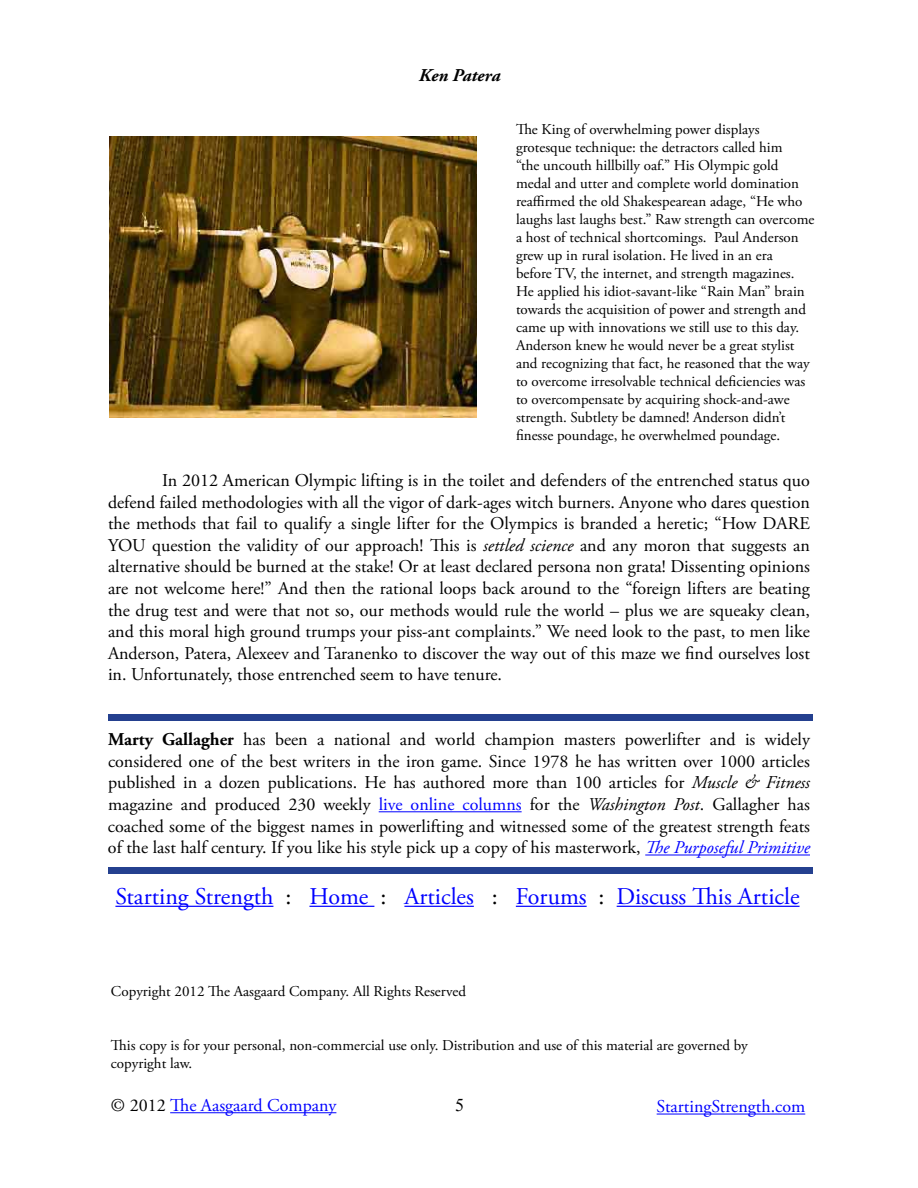
<style>
.page{position:relative;width:918px;height:1188px;background:#fff}
.page>*{position:absolute;margin:0;border:0;box-sizing:border-box;transform-origin:0 0}
.t1{font:24px "Adobe Garamond Pro";color:#00f}
.t2{font:18px/21.6px "Adobe Garamond Pro";color:#000;text-align:justify}
.t3{font:18px "Adobe Garamond Pro";color:#00f}
.t4{font:italic 700 18px "Adobe Garamond Pro";color:#000}
.t5{font:18px "Times New Roman";color:#000}
.t6{font:15px/18px "Adobe Garamond Pro";color:#000}
.s1{font-style:italic}
.s2{font-weight:700}
.s3{color:#00f}
.s4{font-style:italic;color:#00f}
.s5{color:#000}
</style>
<div class="page">
<hr style="left:657px;top:1114px;width:148px;height:1px;background:#00f">
<hr style="left:170px;top:1112px;width:166px;height:1px;background:#00f">
<hr style="left:379px;top:811px;width:143px;height:1px;background:#00f">
<hr style="left:645px;top:855px;width:165px;height:1px;background:#00f">
<div style="left:109px;top:715px;width:703px;height:6px;background:#24408f"></div>
<div style="left:109px;top:868px;width:703px;height:6px;background:#24408f"></div>
<img style="left:110px;top:136px;width:366px;height:281px">
<hr style="left:115px;top:906px;width:158px;height:1px;background:#00f">
<hr style="left:309px;top:906px;width:65px;height:1px;background:#00f">
<hr style="left:404px;top:906px;width:70px;height:1px;background:#00f">
<hr style="left:516px;top:906px;width:71px;height:1px;background:#00f">
<hr style="left:617px;top:906px;width:183px;height:1px;background:#00f">
<p class="t4" style="left:419px;top:65px;width:83px">Ken Patera</p>
<p class="t6" style="left:516px;top:121px;width:300px">The King of overwhelming power displays grotesque technique: the detractors called him<br>“the uncouth hillbilly oaf.” His Olympic gold medal and utter and complete world domination reaffirmed the old Shakespearean adage, “He who laughs last laughs best.” Raw strength can overcome a host of technical shortcomings. Paul Anderson grew up in rural isolation. He lived in an era<br>before TV, the internet, and strength magazines.<br>He applied his idiot-savant-like “Rain Man” brain towards the acquisition of power and strength and came up with innovations we still use to this day.<br>Anderson knew he would never be a great stylist and recognizing that fact, he reasoned that the way to overcome irresolvable technical deficiencies was to overcompensate by acquiring shock-and-awe strength. Subtlety be damned! Anderson didn’t finesse poundage, he overwhelmed poundage.</p>
<p class="t2" style="left:108px;top:470px;width:704px;text-indent:54px">In 2012 American Olympic lifting is in the toilet and defenders of the entrenched status quo defend failed methodologies with all the vigor of dark-ages witch burners. Anyone who dares question the methods that fail to qualify a single lifter for the Olympics is branded a heretic; “How DARE YOU question the validity of our approach! This is <span class="s1">settled science</span> and any moron that suggests an alternative should be burned at the stake! Or at least declared persona non grata! Dissenting opinions are not welcome here!” And then the rational loops back around to the “foreign lifters are beating the drug test and were that not so, our methods would rule the world – plus we are squeaky clean, and this moral high ground trumps your piss-ant complaints.” We need look to the past, to men like Anderson, Patera, Alexeev and Taranenko to discover the way out of this maze we find ourselves lost in. Unfortunately, those entrenched seem to have tenure.</p>
<p class="t2" style="left:108px;top:729px;width:704px"><span class="s2">Marty Gallagher</span> has been a national and world champion masters powerlifter and is widely considered one of the best writers in the iron game. Since 1978 he has written over 1000 articles published in a dozen publications. He has authored more than 100 articles for <span class="s1">Muscle &amp; Fitness </span>magazine and produced 230 weekly <span class="s3">live online columns</span> for the <span class="s1">Washington Post</span>. Gallagher has coached some of the biggest names in powerlifting and witnessed some of the greatest strength feats of the last half century. If you like his style pick up a copy of his masterwork, <span class="s4">The Purposeful Primitive</span></p>
<h1 class="t1" style="left:115px;top:882px;width:686px">Starting Strength <span class="s5">:</span> Home <span class="s5">:</span> Articles <span class="s5">:</span> Forums <span class="s5">:</span> Discuss This Article</h1>
<p class="t6" style="left:111px;top:983px;width:357px">Copyright 2012 The Aasgaard Company. All Rights Reserved</p>
<p class="t6" style="left:111px;top:1037px;width:638px">This copy is for your personal, non-commercial use only. Distribution and use of this material are governed by copyright law.</p>
<p class="t3" style="left:111px;top:1094px;width:227px"><span class="s5">© 2012</span> The Aasgaard Company</p>
<p class="t5" style="left:455px;top:1092px;width:10px">5</p>
<p class="t3" style="left:657px;top:1096px;width:150px">StartingStrength.com</p>
</div>
